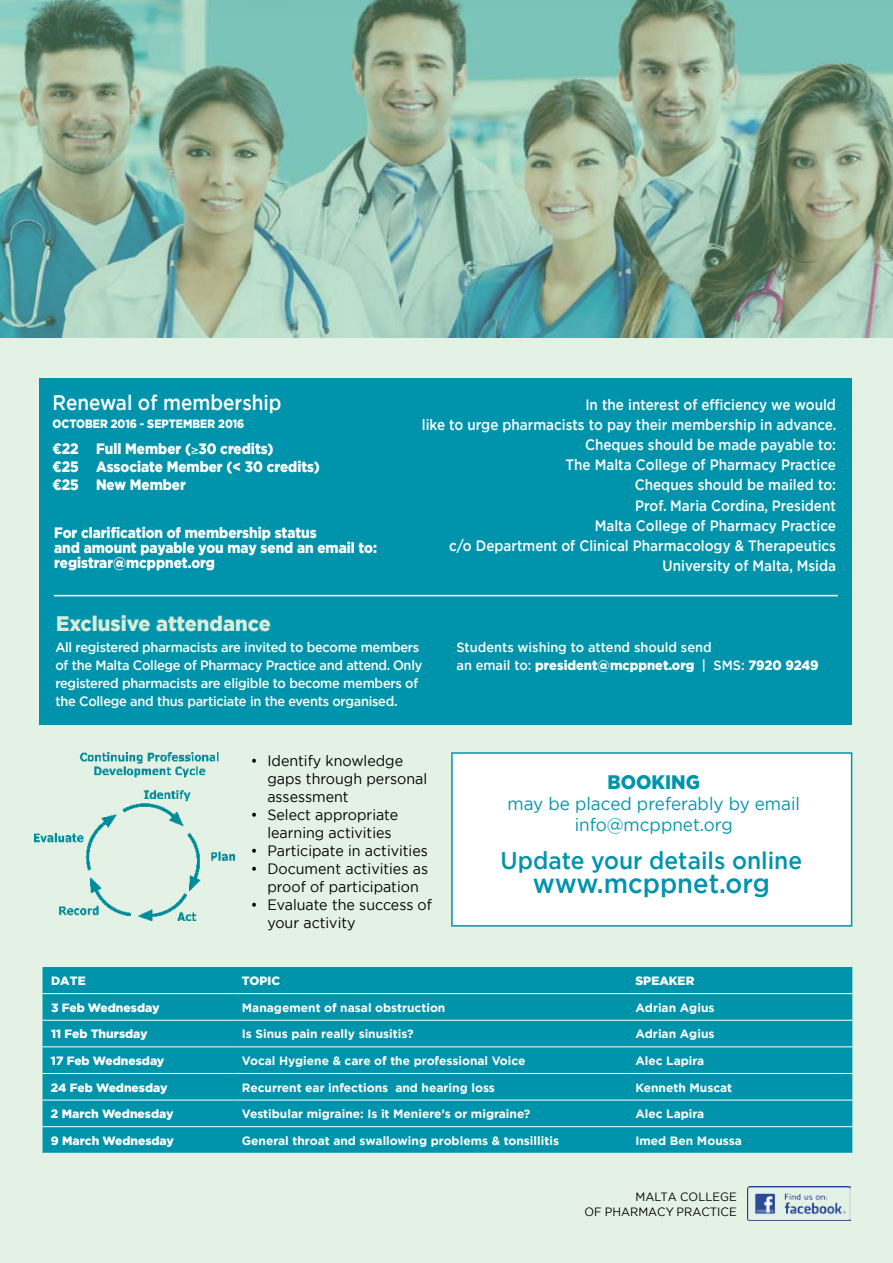
<style>
.page{position:relative;width:893px;height:1263px;background:#fff}
.page>*{position:absolute;margin:0;border:0;box-sizing:border-box;transform-origin:0 0}
.t1{font:500 27px "Gotham";color:#0094ac;scale:.95 1}
.t2{font:500 24px "Gotham";color:#0094ac;scale:.95 1}
.t3{font:500 21px "Gotham";color:#fff;scale:.9 1}
.t4{font:900 21px "Gotham";color:#d8ecda;scale:.95 1}
.t5{font:900 19.5px "Gotham";color:#0094ac;scale:.95 1}
.t6{font:18px/21px "Gotham";color:#0094ac;text-align:center;scale:.95 1}
.t7{font:500 15px/20.1px "Gotham";color:#fff;text-align:right;scale:.9 1}
.t8{font:15px/18px "Gotham";color:#000;scale:.95 1}
.t9{font:900 15px/18px "Gotham";color:#fff;scale:.9 1}
.t10{font:500 13.5px/18px "Gotham";letter-spacing:-.02em;color:#fff;scale:.95 1}
.t11{font:500 13.5px/18px "Gotham";color:#fff;scale:.95 1}
.t12{font:700 12px "Gotham";color:#fff}
.t13{font:900 12px "Gotham";color:#fff}
.t14{font:12px/15px "Gotham";color:#000;text-align:right;scale:.95 1}
.t15{font:900 12px "Gotham";color:#fff;scale:.9 1}
.s1{font-weight:900}
</style>
<div class="page">
<img style="left:0;top:0;width:893px;height:338px">
<div style="left:0;top:338px;width:893px;height:925px;background:#e4f2e5"></div>
<div style="left:451px;top:752px;width:401px;height:175px;background:#fff;border:2px solid #0094ac"></div>
<img style="left:34px;top:752px;width:201px;height:169px">
<img style="left:747px;top:1186px;width:103px;height:34px">
<div style="left:40px;top:378px;width:812px;height:347px;background:#0094ac"></div>
<hr style="left:54px;top:595px;width:784px;height:1px;background:#fff">
<div style="left:43px;top:967px;width:809px;height:186px;background:#0094ac"></div>
<hr style="left:43px;top:993px;width:190px;height:1px;background:#fff">
<hr style="left:233px;top:993px;width:394px;height:1px;background:#fff">
<hr style="left:627px;top:993px;width:220px;height:1px;background:#fff">
<hr style="left:43px;top:1020px;width:190px;height:1px;background:#fff">
<hr style="left:233px;top:1020px;width:394px;height:1px;background:#fff">
<hr style="left:627px;top:1020px;width:220px;height:1px;background:#fff">
<hr style="left:43px;top:1046px;width:190px;height:1px;background:#fff">
<hr style="left:233px;top:1046px;width:394px;height:1px;background:#fff">
<hr style="left:627px;top:1046px;width:220px;height:1px;background:#fff">
<hr style="left:43px;top:1073px;width:190px;height:1px;background:#fff">
<hr style="left:233px;top:1073px;width:394px;height:1px;background:#fff">
<hr style="left:627px;top:1073px;width:220px;height:1px;background:#fff">
<hr style="left:43px;top:1100px;width:190px;height:1px;background:#fff">
<hr style="left:233px;top:1100px;width:394px;height:1px;background:#fff">
<hr style="left:627px;top:1100px;width:220px;height:1px;background:#fff">
<hr style="left:43px;top:1126px;width:190px;height:1px;background:#fff">
<hr style="left:233px;top:1126px;width:394px;height:1px;background:#fff">
<hr style="left:627px;top:1126px;width:220px;height:1px;background:#fff">
<hr style="left:43px;top:1153px;width:190px;height:1px;background:#fff">
<hr style="left:233px;top:1153px;width:394px;height:1px;background:#fff">
<hr style="left:627px;top:1153px;width:220px;height:1px;background:#fff">
<h3 class="t3" style="left:53px;top:388px;width:256px">Renewal of membership</h3>
<p class="t15" style="left:53px;top:415px;width:20px">October</p>
<p class="t15" style="left:111px;top:415px;width:58px">2016 - September</p>
<p class="t15" style="left:218px;top:415px;width:31px">2016</p>
<p class="t9" style="left:53px;top:440px;width:299px">€22 Full Member (≥30 credits)<br>€25 Associate Member (&lt; 30 credits) €25 New Member</p>
<p class="t9" style="left:54px;top:525px;width:360px;line-height:15px">For clarification of membership status<br>and amount payable you may send an email to: registrar@mcppnet.org</p>
<h3 class="t4" style="left:56px;top:609px;width:228px">Exclusive attendance</h3>
<p class="t7" style="left:422px;top:395px;width:462px">In the interest of efficiency we would<br>like to urge pharmacists to pay their membership in advance.<br>Cheques should be made payable to:<br>The Malta College of Pharmacy Practice<br>Cheques should be mailed to:<br>Prof. Maria Cordina, President<br>Malta College of Pharmacy Practice<br>c/o Department of Clinical Pharmacology &amp; Therapeutics University of Malta, Msida</p>
<p class="t10" style="left:55px;top:638px;width:388px">All registered pharmacists are invited to become members of the Malta College of Pharmacy Practice and attend. Only registered pharmacists are eligible to become members of the College and thus particiate in the events organised.</p>
<p class="t11" style="left:456px;top:638px;width:383px">Students wishing to attend should send<br>an email to: <span class="s1">president@mcppnet.org</span> | SMS: <span class="s1">7920 9249</span></p>
<p class="t8" style="left:267px;top:752px;width:170px;text-indent:-17px">• Identify knowledge gaps through personal assessment</p>
<p class="t8" style="left:267px;top:806px;width:139px;text-indent:-17px">• Select appropriate learning activities</p>
<p class="t8" style="left:251px;top:842px;width:188px">• Participate in activities</p>
<p class="t8" style="left:251px;top:860px;width:188px;text-align:center">• Document activities as proof of participation</p>
<p class="t8" style="left:267px;top:896px;width:175px;text-indent:-17px">• Evaluate the success of your activity</p>
<h3 class="t5" style="left:607px;top:769px;width:29px">Booking</h3>
<p class="t6" style="left:507px;top:793px;width:309px">may be placed preferably by email info@mcppnet.org</p>
<h2 class="t2" style="left:501px;top:845px;width:319px">Update your details online</h2>
<h1 class="t1" style="left:533px;top:866px;width:251px">www.mcppnet.org</h1>
<p class="t13" style="left:51px;top:972px;width:19px">Date</p>
<p class="t13" style="left:242px;top:972px;width:17px">Topic</p>
<p class="t13" style="left:635px;top:972px;width:18px">Speaker</p>
<p class="t13" style="left:51px;top:999px;width:110px">3 Feb Wednesday</p>
<p class="t12" style="left:242px;top:999px;width:205px">Management of nasal obstruction</p>
<p class="t12" style="left:635px;top:999px;width:81px">Adrian Agius</p>
<p class="t13" style="left:51px;top:1026px;width:98px">11 Feb Thursday</p>
<p class="t12" style="left:242px;top:1026px;width:173px">Is Sinus pain really sinusitis?</p>
<p class="t12" style="left:635px;top:1026px;width:81px">Adrian Agius</p>
<p class="t13" style="left:51px;top:1052px;width:115px">17 Feb Wednesday</p>
<p class="t12" style="left:242px;top:1053px;width:285px">Vocal Hygiene &amp; care of the professional Voice</p>
<p class="t12" style="left:635px;top:1053px;width:70px">Alec Lapira</p>
<p class="t13" style="left:51px;top:1079px;width:118px">24 Feb Wednesday</p>
<p class="t12" style="left:242px;top:1079px;width:255px">Recurrent ear infections and hearing loss</p>
<p class="t12" style="left:635px;top:1079px;width:98px">Kenneth Muscat</p>
<p class="t13" style="left:51px;top:1106px;width:124px">2 March Wednesday</p>
<p class="t12" style="left:242px;top:1106px;width:290px">Vestibular migraine: Is it Meniere’s or migraine?</p>
<p class="t12" style="left:635px;top:1106px;width:70px">Alec Lapira</p>
<p class="t13" style="left:51px;top:1132px;width:125px">9 March Wednesday</p>
<p class="t12" style="left:242px;top:1132px;width:319px">General throat and swallowing problems &amp; tonsillitis</p>
<p class="t12" style="left:635px;top:1132px;width:108px">Imed Ben Moussa</p>
<p class="t14" style="left:584px;top:1189px;width:160px">MALTA COLLEGE<br>OF PHARMACY PRACTI CE</p>
</div>
